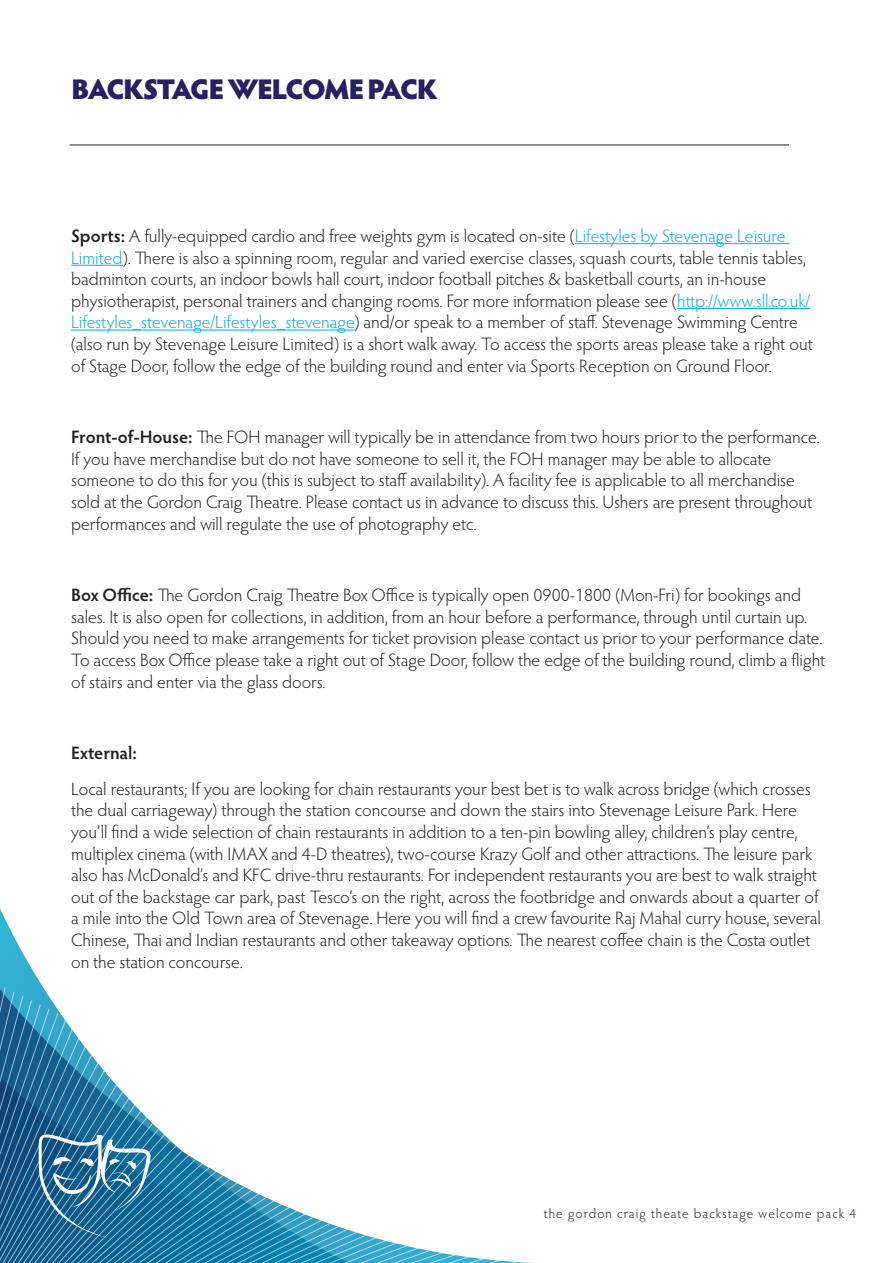
<style>
.page{position:relative;width:893px;height:1263px;background:#fff}
.page>*{position:absolute;margin:0;border:0;box-sizing:border-box;transform-origin:0 0}
.t1{font:900 28.5px "Hypatia Sans Pro";letter-spacing:-.065em;color:#272161}
.t2{font:300 18px/21.6px "Hypatia Sans Pro";color:#231f20}
.t3{font:600 18px "Hypatia Sans Pro";letter-spacing:-.005em;color:#231f20}
.t4{font:300 13.5px "Hypatia Sans Pro";letter-spacing:.075em;color:#231f20}
.s1{font-weight:600}
.s2{color:#00aeef}
</style>
<div class="page">
<hr style="left:575px;top:243px;width:215px;height:1px;background:#00aeef">
<hr style="left:71px;top:265px;width:52px;height:1px;background:#00aeef">
<hr style="left:677px;top:308px;width:133px;height:1px;background:#00aeef">
<hr style="left:71px;top:330px;width:284px;height:1px;background:#00aeef">
<svg style="left:0;top:908px;width:534px;height:355px"></svg>
<svg style="left:38px;top:1133px;width:113px;height:104px;background:#4081a5"></svg>
<hr style="left:70px;top:145px;width:719px;height:1px;background:#231f20">
<p class="t1" style="left:71px;top:68px;width:368px">BACKSTAGE WELCOME PACK</p>
<p class="t2" style="left:71px;top:225px;width:743px"><span class="s1">Sports:</span> A fully-equipped cardio and free weights gym is located on-site (<span class="s2">Lifestyles by Stevenage Leisure Limited</span>). There is also a spinning room, regular and varied exercise classes, squash courts, table tennis tables, badminton courts, an indoor bowls hall court, indoor football pitches &amp; basketball courts, an in-house physiotherapist, personal trainers and changing rooms. For more information please see (<span class="s2">http://www.sll.co.uk/ Lifestyles_stevenage/Lifestyles_stevenage</span>) and/or speak to a member of staff. Stevenage Swimming Centre (also run by Stevenage Leisure Limited) is a short walk away. To access the sports areas please take a right out of Stage Door, follow the edge of the building round and enter via Sports Reception on Ground Floor.</p>
<p class="t2" style="left:71px;top:426px;width:750px"><span class="s1">Front-of-House:</span> The FOH manager will typically be in attendance from two hours prior to the performance.<br>If you have merchandise but do not have someone to sell it, the FOH manager may be able to allocate someone to do this for you (this is subject to staff availability). A facility fee is applicable to all merchandise sold at the Gordon Craig Theatre. Please contact us in advance to discuss this. Ushers are present throughout performances and will regulate the use of photography etc.</p>
<p class="t2" style="left:71px;top:584px;width:756px"><span class="s1">Box Office:</span> The Gordon Craig Theatre Box Office is typically open 0900-1800 (Mon-Fri) for bookings and sales. It is also open for collections, in addition, from an hour before a performance, through until curtain up.<br>Should you need to make arrangements for ticket provision please contact us prior to your performance date.<br>To access Box Office please take a right out of Stage Door, follow the edge of the building round, climb a flight of stairs and enter via the glass doors.</p>
<p class="t3" style="left:71px;top:740px;width:67px">External:</p>
<p class="t2" style="left:71px;top:777px;width:751px">Local restaurants; If you are looking for chain restaurants your best bet is to walk across bridge (which crosses the dual carriageway) through the station concourse and down the stairs into Stevenage Leisure Park. Here you’ll find a wide selection of chain restaurants in addition to a ten-pin bowling alley, children’s play centre, multiplex cinema (with IMAX and 4-D theatres), two-course Krazy Golf and other attractions. The leisure park also has McDonald’s and KFC drive-thru restaurants. For independent restaurants you are best to walk straight out of the backstage car park, past Tesco’s on the right, across the footbridge and onwards about a quarter of a mile into the Old Town area of Stevenage. Here you will find a crew favourite Raj Mahal curry house, several Chinese, Thai and Indian restaurants and other takeaway options. The nearest coffee chain is the Costa outlet on the station concourse.</p>
<p class="t4" style="left:544px;top:1204px;width:314px">the gordon craig theate backstage welcome pack 4</p>
</div>
